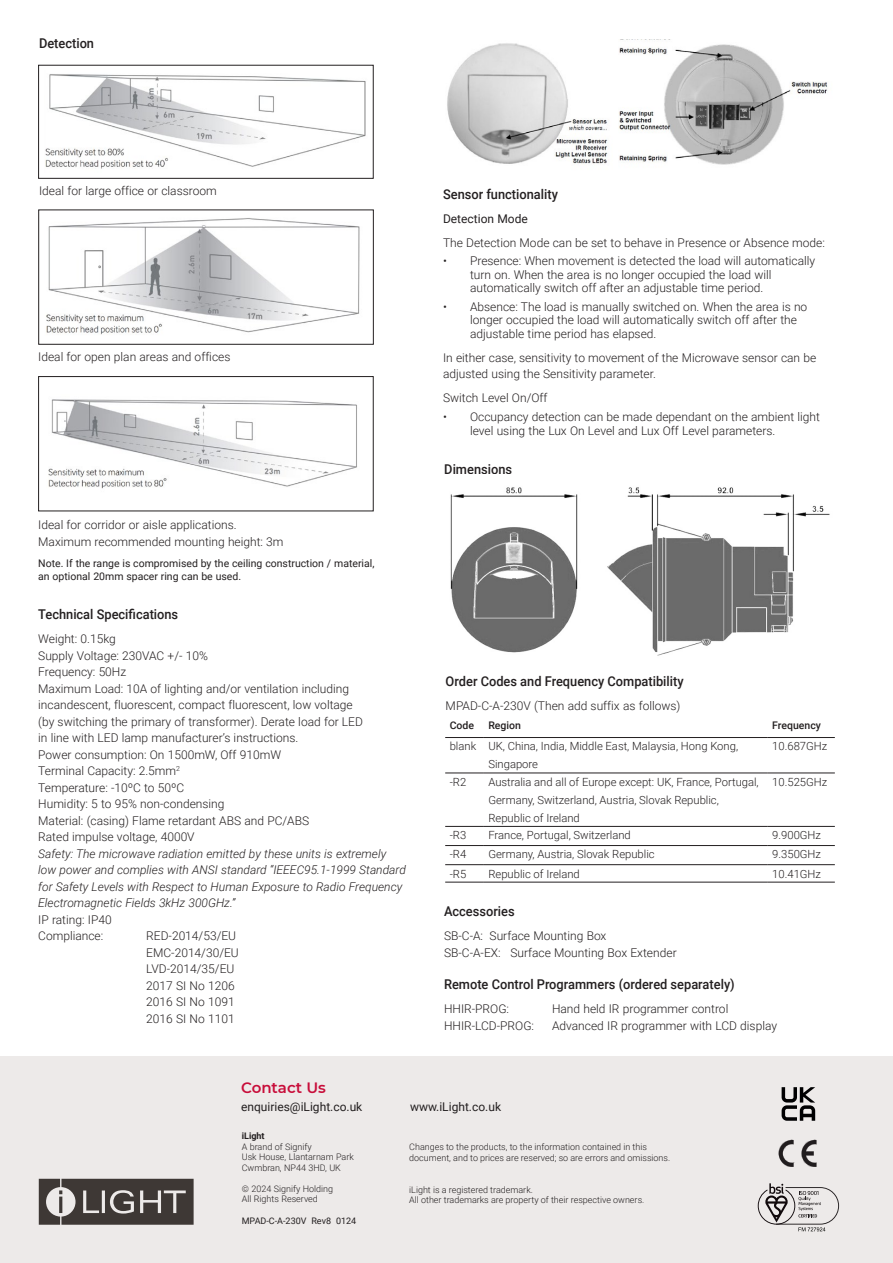
<style>
.page{position:relative;width:893px;height:1263px;background:#fff}
.page>*{position:absolute;margin:0;border:0;box-sizing:border-box;transform-origin:0 0}
.t1{font:600 15px "Montserrat";color:#c80d3a}
.Subtitle_2{font:500 13.5px "Roboto";color:#231f20;scale:.95 1}
.Main_Paragraph{font:300 12px/16.5px "Roboto";color:#231f20}
.Main_Paragraph-2{font:12px "Roboto";color:#231f20}
.t2{font:300 11.25px/18px "Roboto";color:#231f20}
.Small_Text{font:10.5px/13.5px "Roboto";color:#231f20}
.t3{font:500 10.5px "Roboto";color:#231f20}
._09_Backpage_Body{font:300 9px/10.8px "Roboto";color:#231f20}
._09_Backpage_Body-2{font:9px "Roboto";color:#231f20}
._09_Backpage_Body-3{font:700 9px "Roboto";color:#231f20}
.s1{font-style:italic}
</style>
<div class="page">
<div style="left:0;top:1056px;width:893px;height:207px;background:#edeae9"></div>
<hr style="left:445px;top:737px;width:39px;height:1px;background:#231f20">
<hr style="left:484px;top:737px;width:284px;height:1px;background:#231f20">
<hr style="left:768px;top:737px;width:67px;height:1px;background:#231f20">
<hr style="left:445px;top:773px;width:39px;height:1px;background:#231f20">
<hr style="left:484px;top:773px;width:284px;height:1px;background:#231f20">
<hr style="left:768px;top:773px;width:67px;height:1px;background:#231f20">
<hr style="left:445px;top:826px;width:39px;height:1px;background:#231f20">
<hr style="left:484px;top:826px;width:284px;height:1px;background:#231f20">
<hr style="left:768px;top:826px;width:67px;height:1px;background:#231f20">
<hr style="left:445px;top:845px;width:39px;height:1px;background:#231f20">
<hr style="left:484px;top:845px;width:284px;height:1px;background:#231f20">
<hr style="left:768px;top:845px;width:67px;height:1px;background:#231f20">
<hr style="left:445px;top:864px;width:39px;height:1px;background:#231f20">
<hr style="left:484px;top:864px;width:284px;height:1px;background:#231f20">
<hr style="left:768px;top:864px;width:67px;height:1px;background:#231f20">
<hr style="left:445px;top:882px;width:39px;height:1px;background:#231f20">
<hr style="left:484px;top:882px;width:284px;height:1px;background:#231f20">
<hr style="left:768px;top:882px;width:67px;height:1px;background:#231f20">
<img style="left:45px;top:74px;width:321px;height:95px">
<img style="left:48px;top:399px;width:309px;height:90px">
<img style="left:46px;top:218px;width:314px;height:117px">
<img style="left:447px;top:43px;width:161px;height:121px">
<img style="left:619px;top:44px;width:209px;height:121px">
<img style="left:450px;top:487px;width:380px;height:169px">
<svg style="left:782px;top:1087px;width:33px;height:34px"></svg>
<svg style="left:39px;top:1179px;width:155px;height:46px"></svg>
<svg style="left:779px;top:1140px;width:37px;height:27px"></svg>
<svg style="left:758px;top:1183px;width:81px;height:48px"></svg>
<div style="left:38px;top:65px;width:336px;height:114px;border:1px solid #231f20"></div>
<div style="left:38px;top:210px;width:336px;height:135px;border:1px solid #231f20"></div>
<div style="left:38px;top:376px;width:336px;height:135px;border:1px solid #231f20"></div>
<p class="Subtitle_2" style="left:39px;top:34px;width:59px">Detection</p>
<p class="Main_Paragraph" style="left:39px;top:182px;width:179px">Ideal for large office or classroom</p>
<p class="Main_Paragraph" style="left:38px;top:348px;width:194px">Ideal for open plan areas and offices</p>
<p class="Main_Paragraph" style="left:38px;top:516px;width:247px">Ideal for corridor or aisle applications.<br>Maximum recommended mounting height: 3m</p>
<p class="Small_Text" style="left:38px;top:556px;width:338px">Note. If the range is compromised by the ceiling construction / material, an optional 20mm spacer ring can be used.</p>
<p class="Subtitle_2" style="left:38px;top:605px;width:149px">Technical Specifications</p>
<p class="Main_Paragraph" style="left:38px;top:630px;width:369px">Weight: 0.15kg<br>Supply Voltage: 230VAC +/- 10%<br>Frequency: 50Hz<br>Maximum Load: 10A of lighting and/or ventilation including incandescent, fluorescent, compact fluorescent, low voltage<br>(by switching the primary of transformer). Derate load for LED<br>in line with LED lamp manufacturer’s instructions.<br>Power consumption: On 1500mW, Off 910mW<br>Terminal Capacity: 2.5mm<sup>2<br></sup>Temperature: -10ºC to 50ºC<br>Humidity: 5 to 95% non-condensing<br>Material: (casing) Flame retardant ABS and PC/ABS<br>Rated impulse voltage, 4000V<br><span class="s1">Safety: The microwave radiation emitted by these units is extremely low power and complies with ANSI standard “IEEEC95.1-1999 Standard for Safety Levels with Respect to Human Exposure to Radio Frequency Electromagnetic Fields 3kHz 300GHz.”<br></span>IP rating: IP40<br>Compliance:</p>
<p class="Main_Paragraph" style="left:146px;top:927px;width:94px">RED-2014/53/EU<br>EMC-2014/30/EU<br>LVD-2014/35/EU<br>2017 SI No 1206<br>2016 SI No 1091<br>2016 SI No 1101</p>
<p class="Subtitle_2" style="left:443px;top:184px;width:122px">Sensor functionality</p>
<p class="Main_Paragraph-2" style="left:443px;top:210px;width:86px">Detection Mode</p>
<p class="Main_Paragraph" style="left:443px;top:234px;width:383px">The Detection Mode can be set to behave in Presence or Absence mode:</p>
<p class="Main_Paragraph" style="left:470px;top:254px;width:347px;line-height:13.5px;text-indent:-27px">• Presence: When movement is detected the load will automatically turn on. When the area is no longer occupied the load will automatically switch off after an adjustable time period.</p>
<p class="Main_Paragraph" style="left:470px;top:299px;width:339px;line-height:13.5px;text-indent:-27px">• Absence: The load is manually switched on. When the area is no longer occupied the load will automatically switch off after the adjustable time period has elapsed.</p>
<p class="Main_Paragraph" style="left:443px;top:349px;width:375px">In either case, sensitivity to movement of the Microwave sensor can be adjusted using the Sensitivity parameter.</p>
<p class="Main_Paragraph" style="left:443px;top:389px;width:106px">Switch Level On/Off</p>
<p class="Main_Paragraph" style="left:470px;top:410px;width:351px;line-height:13.5px;text-indent:-27px">• Occupancy detection can be made dependant on the ambient light level using the Lux On Level and Lux Off Level parameters.</p>
<p class="Subtitle_2" style="left:444px;top:459px;width:73px">Dimensions</p>
<p class="Subtitle_2" style="left:446px;top:671px;width:252px">Order Codes and Frequency Compatibility</p>
<p class="Main_Paragraph" style="left:446px;top:697px;width:236px">MPAD-C-A-230V (Then add suffix as follows)</p>
<p class="t3" style="left:450px;top:718px;width:26px">Code</p>
<p class="t3" style="left:488px;top:718px;width:34px">Region</p>
<p class="t3" style="left:772px;top:718px;width:50px">Frequency</p>
<p class="t2" style="left:450px;top:737px;width:28px">blank</p>
<p class="t2" style="left:488px;top:737px;width:251px">UK, China, India, Middle East, Malaysia, Hong Kong,<br>Singapore</p>
<p class="t2" style="left:772px;top:737px;width:56px">10.687GHz</p>
<p class="t2" style="left:450px;top:772px;width:18px">-R2</p>
<p class="t2" style="left:488px;top:772px;width:272px">Australia and all of Europe except: UK, France, Portugal,<br>Germany, Switzerland, Austria, Slovak Republic,<br>Republic of Ireland</p>
<p class="t2" style="left:772px;top:772px;width:56px">10.525GHz</p>
<p class="t2" style="left:450px;top:826px;width:18px">-R3</p>
<p class="t2" style="left:488px;top:826px;width:144px">France, Portugal, Switzerland</p>
<p class="t2" style="left:772px;top:826px;width:50px">9.900GHz</p>
<p class="t2" style="left:450px;top:845px;width:18px">-R4</p>
<p class="t2" style="left:488px;top:845px;width:168px">Germany, Austria, Slovak Republic</p>
<p class="t2" style="left:772px;top:845px;width:50px">9.350GHz</p>
<p class="t2" style="left:450px;top:864px;width:18px">-R5</p>
<p class="t2" style="left:488px;top:864px;width:93px">Republic of Ireland</p>
<p class="t2" style="left:772px;top:864px;width:50px">10.41GHz</p>
<p class="Subtitle_2" style="left:444px;top:902px;width:76px">Accessories</p>
<p class="Main_Paragraph" style="left:444px;top:927px;width:234px">SB-C-A: Surface Mounting Box<br>SB-C-A-EX: Surface Mounting Box Extender</p>
<p class="Subtitle_2" style="left:444px;top:975px;width:308px">Remote Control Programmers (ordered separately)</p>
<p class="Main_Paragraph" style="left:444px;top:1000px;width:67px">HHIR-PROG:</p>
<p class="Main_Paragraph" style="left:552px;top:1000px;width:178px">Hand held IR programmer control</p>
<p class="Main_Paragraph" style="left:444px;top:1017px;width:92px">HHIR-LCD-PROG:</p>
<p class="Main_Paragraph" style="left:552px;top:1017px;width:227px">Advanced IR programmer with LCD display</p>
<p class="t1" style="left:241px;top:1077px;width:86px">Contact Us</p>
<p class="Main_Paragraph-2" style="left:241px;top:1098px;width:123px">enquiries@iLight.co.uk</p>
<p class="Main_Paragraph-2" style="left:410px;top:1098px;width:93px">www.iLight.co.uk</p>
<p class="_09_Backpage_Body-3" style="left:242px;top:1130px;width:24px">iLight</p>
<p class="_09_Backpage_Body" style="left:242px;top:1141px;width:114px">A brand of Signify<br>Usk House, Llantarnam Park</p>
<p class="_09_Backpage_Body" style="left:242px;top:1162px;width:101px">Cwmbran, NP44 3HD, UK</p>
<p class="_09_Backpage_Body" style="left:242px;top:1183px;width:93px">© 2024 Signify Holding</p>
<p class="_09_Backpage_Body" style="left:242px;top:1193px;width:78px">All Rights Reserved</p>
<p class="_09_Backpage_Body-2" style="left:242px;top:1215px;width:116px">MPAD-C-A-230V Rev8 0124</p>
<p class="_09_Backpage_Body" style="left:409px;top:1141px;width:263px">Changes to the products, to the information contained in this document, and to prices are reserved; so are errors and omissions.</p>
<p class="_09_Backpage_Body" style="left:409px;top:1183px;width:237px">iLight is a registered trademark.<br>All other trademarks are property of their respective owners.</p>
</div>
